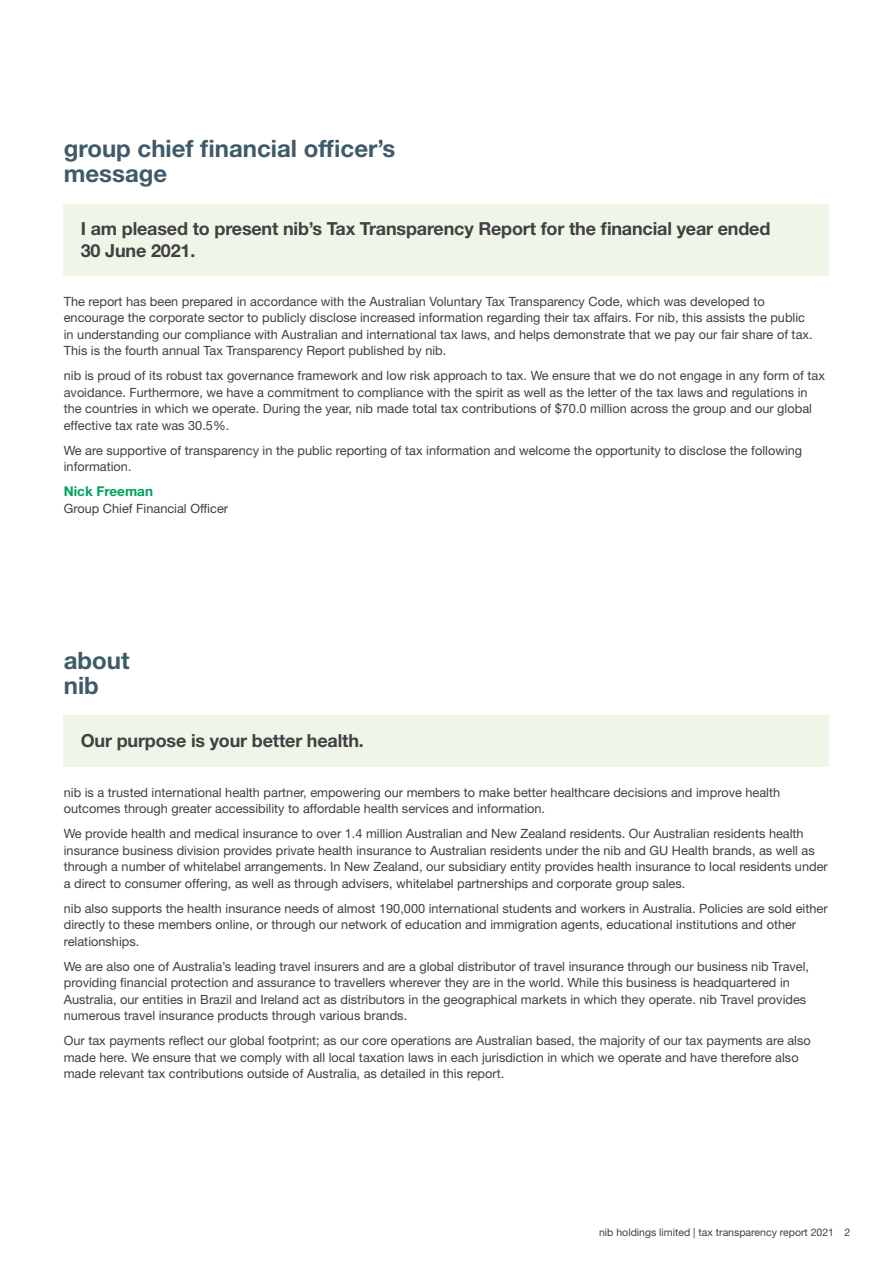
<style>
.page{position:relative;width:893px;height:1263px;background:#fff}
.page>*{position:absolute;margin:0;border:0;box-sizing:border-box;transform-origin:0 0}
.t1{font:700 24px/24.5px "Helvetica Neue LT Std";color:#3f5a69}
.t2{font:700 18px/21.6px "Helvetica Neue LT Std";letter-spacing:-.01em;color:#414042}
.t3{font:700 13.5px "Helvetica Neue LT Std";color:#00a160}
.t4{font:12.75px/16.5px "Helvetica Neue LT Std";color:#414042}
.t5{font:10.5px "Helvetica Neue LT Std";color:#414042}
</style>
<div class="page">
<div style="left:64px;top:204px;width:765px;height:71px;background:#eff6e8"></div>
<div style="left:64px;top:715px;width:765px;height:51px;background:#eff6e8"></div>
<h1 class="t1" style="left:64px;top:136px;width:333px">group chief financial officer’s message</h1>
<h2 class="t2" style="left:81px;top:218px;width:691px">I am pleased to present nib’s Tax Transparency Report for the financial year ended<br>30 June 2021.</h2>
<p class="t4" style="left:64px;top:293px;width:750px">The report has been prepared in accordance with the Australian Voluntary Tax Transparency Code, which was developed to encourage the corporate sector to publicly disclose increased information regarding their tax affairs. For nib, this assists the public in understanding our compliance with Australian and international tax laws, and helps demonstrate that we pay our fair share of tax.<br>This is the fourth annual Tax Transparency Report published by nib.</p>
<p class="t4" style="left:64px;top:367px;width:763px">nib is proud of its robust tax governance framework and low risk approach to tax. We ensure that we do not engage in any form of tax avoidance. Furthermore, we have a commitment to compliance with the spirit as well as the letter of the tax laws and regulations in the countries in which we operate. During the year, nib made total tax contributions of $70.0 million across the group and our global effective tax rate was 30.5%.</p>
<p class="t4" style="left:64px;top:442px;width:740px">We are supportive of transparency in the public reporting of tax information and welcome the opportunity to disclose the following information.</p>
<p class="t3" style="left:64px;top:483px;width:91px">Nick Freeman</p>
<p class="t4" style="left:64px;top:500px;width:166px">Group Chief Financial Officer</p>
<h1 class="t1" style="left:64px;top:648px;width:67px">about nib</h1>
<h2 class="t2" style="left:81px;top:729px;width:285px">Our purpose is your better health.</h2>
<p class="t4" style="left:64px;top:784px;width:718px">nib is a trusted international health partner, empowering our members to make better healthcare decisions and improve health outcomes through greater accessibility to affordable health services and information.</p>
<p class="t4" style="left:64px;top:825px;width:765px">We provide health and medical insurance to over 1.4 million Australian and New Zealand residents. Our Australian residents health insurance business division provides private health insurance to Australian residents under the nib and GU Health brands, as well as through a number of whitelabel arrangements. In New Zealand, our subsidiary entity provides health insurance to local residents under a direct to consumer offering, as well as through advisers, whitelabel partnerships and corporate group sales.</p>
<p class="t4" style="left:64px;top:900px;width:765px">nib also supports the health insurance needs of almost 190,000 international students and workers in Australia. Policies are sold either directly to these members online, or through our network of education and immigration agents, educational institutions and other relationships.</p>
<p class="t4" style="left:64px;top:958px;width:747px">We are also one of Australia’s leading travel insurers and are a global distributor of travel insurance through our business nib Travel, providing financial protection and assurance to travellers wherever they are in the world. While this business is headquartered in Australia, our entities in Brazil and Ireland act as distributors in the geographical markets in which they operate. nib Travel provides numerous travel insurance products through various brands.</p>
<p class="t4" style="left:64px;top:1032px;width:748px">Our tax payments reflect our global footprint; as our core operations are Australian based, the majority of our tax payments are also made here. We ensure that we comply with all local taxation laws in each jurisdiction in which we operate and have therefore also made relevant tax contributions outside of Australia, as detailed in this report.</p>
<p class="t5" style="left:599px;top:1226px;width:253px">nib holdings limited | tax transparency report 2021 2</p>
</div>
